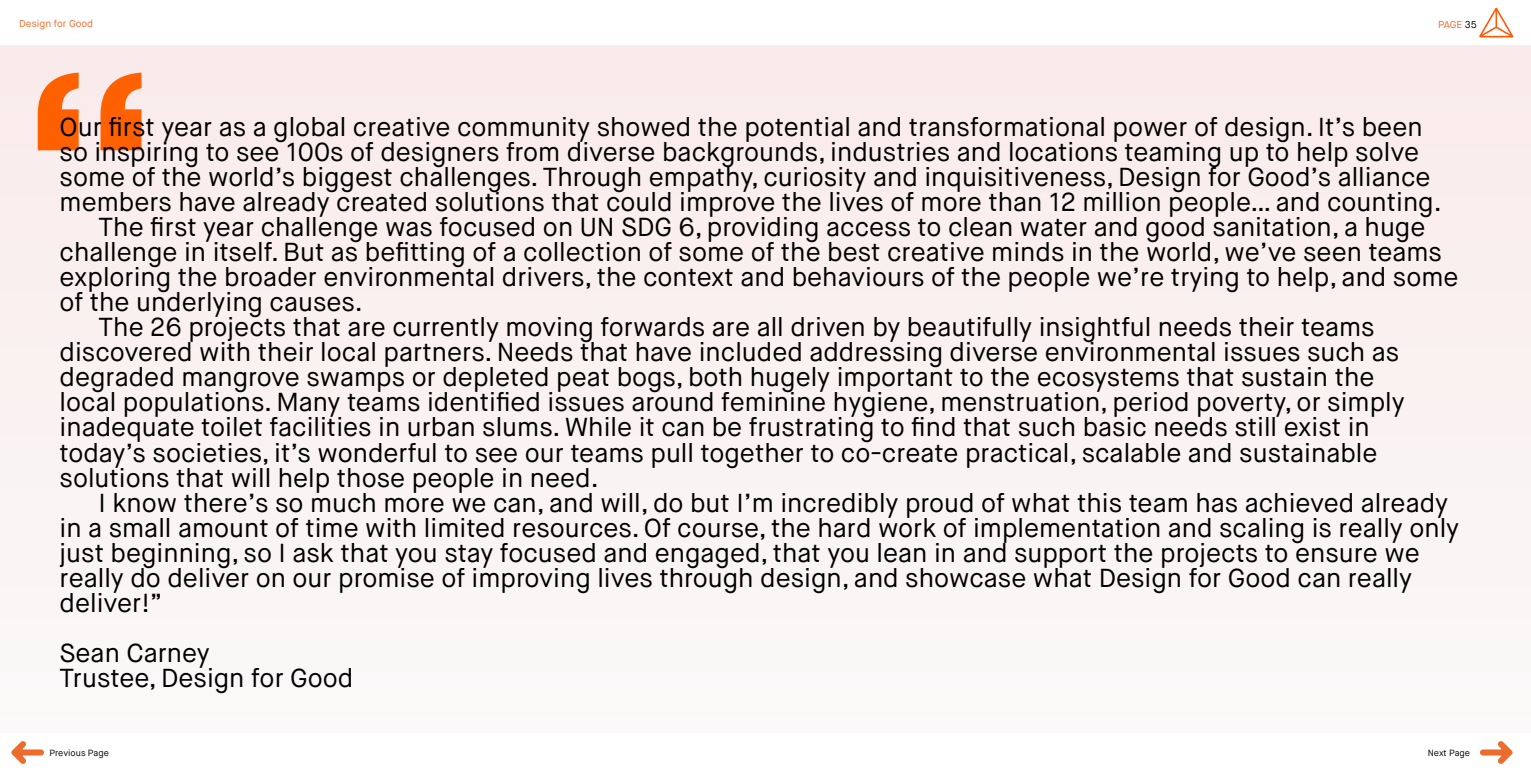
<style>
.page{position:relative;width:1531px;height:777px;background:#fff}
.page>*{position:absolute;margin:0;border:0;box-sizing:border-box;transform-origin:0 0}
.t1{font:26px/25px "Maison Neue";color:#000}
.t2{font:10px "Maison Neue";color:#ed6d2d}
.t3{font:9px "Maison Neue";color:#000}
.s1{color:#000}
</style>
<div class="page">
<div style="left:0;top:45px;width:1531px;height:687px;background:#faf1f1"></div>
<svg style="left:38px;top:73px;width:103px;height:77px"></svg>
<img style="left:1479px;top:7px;width:35px;height:31px">
<svg style="left:11px;top:741px;width:33px;height:23px"></svg>
<svg style="left:1480px;top:741px;width:33px;height:23px"></svg>
<p class="t2" style="left:19px;top:17px;width:75px">Design for Good</p>
<p class="t2" style="left:1438px;top:18px;width:40px">PAGE <span class="s1">35</span></p>
<p class="t1" style="left:60px;top:115px;width:1364px">Our first year as a global creative community showed the potential and transformational power of design. It’s been</p>
<p class="t1" style="left:60px;top:140px;width:1361px">so inspiring to see 100s of designers from diverse backgrounds, industries and locations teaming up to help solve</p>
<p class="t1" style="left:60px;top:165px;width:1372px">some of the world’s biggest challenges. Through empathy, curiosity and inquisitiveness, Design for Good’s alliance</p>
<p class="t1" style="left:60px;top:190px;width:1383px">members have already created solutions that could improve the lives of more than 12 million people… and counting.</p>
<p class="t1" style="left:99px;top:215px;width:1328px">The first year challenge was focused on UN SDG 6, providing access to clean water and good sanitation, a huge</p>
<p class="t1" style="left:60px;top:240px;width:1384px">challenge in itself. But as befitting of a collection of some of the best creative minds in the world, we’ve seen teams</p>
<p class="t1" style="left:60px;top:265px;width:1400px">exploring the broader environmental drivers, the context and behaviours of the people we’re trying to help, and some</p>
<p class="t1" style="left:60px;top:290px;width:305px">of the underlying causes.</p>
<p class="t1" style="left:99px;top:315px;width:1277px">The 26 projects that are currently moving forwards are all driven by beautifully insightful needs their teams</p>
<p class="t1" style="left:60px;top:340px;width:1341px">discovered with their local partners. Needs that have included addressing diverse environmental issues such as</p>
<p class="t1" style="left:60px;top:365px;width:1316px">degraded mangrove swamps or depleted peat bogs, both hugely important to the ecosystems that sustain the</p>
<p class="t1" style="left:60px;top:390px;width:1346px">local populations. Many teams identified issues around feminine hygiene, menstruation, period poverty, or simply</p>
<p class="t1" style="left:60px;top:415px;width:1312px">inadequate toilet facilities in urban slums. While it can be frustrating to find that such basic needs still exist in</p>
<p class="t1" style="left:60px;top:440px;width:1319px">today’s societies, it’s wonderful to see our teams pull together to co-create practical, scalable and sustainable</p>
<p class="t1" style="left:60px;top:465px;width:541px">solutions that will help those people in need.</p>
<p class="t1" style="left:99px;top:490px;width:1351px">I know there’s so much more we can, and will, do but I’m incredibly proud of what this team has achieved already</p>
<p class="t1" style="left:60px;top:515px;width:1401px">in a small amount of time with limited resources. Of course, the hard work of implementation and scaling is really only</p>
<p class="t1" style="left:60px;top:540px;width:1362px">just beginning, so I ask that you stay focused and engaged, that you lean in and support the projects to ensure we</p>
<p class="t1" style="left:60px;top:565px;width:1354px">really do deliver on our promise of improving lives through design, and showcase what Design for Good can really</p>
<p class="t1" style="left:60px;top:590px;width:105px">deliver!”</p>
<p class="t1" style="left:60px;top:640px;width:295px">Sean Carney<br>Trustee, Design for Good</p>
<p class="t3" style="left:50px;top:747px;width:61px">Previous Page</p>
<p class="t3" style="left:1428px;top:747px;width:44px">Next Page</p>
</div>
